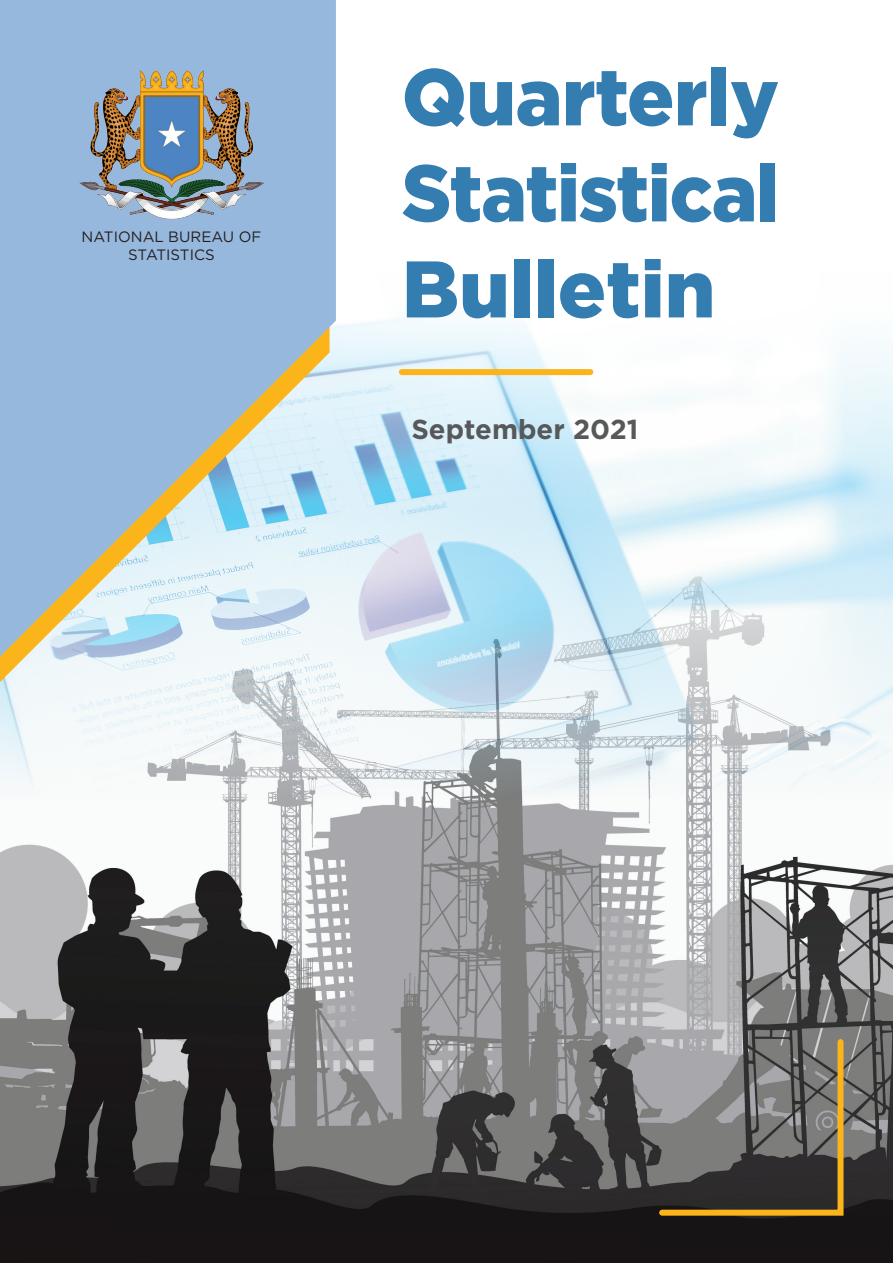
<style>
.page{position:relative;width:893px;height:1263px;background:#fff}
.page>*{position:absolute;margin:0;border:0;box-sizing:border-box;transform-origin:0 0}
.t1{font:900 79.95px/96px "Gotham";letter-spacing:-.005em;color:#347db1;text-align:justify}
.t2{font:700 27.45px "Gotham";color:#57585a}
.t3{font:15px/18px "Gotham";color:#231f20;text-align:center}
</style>
<div class="page">
<img style="left:336px;top:315px;width:557px;height:60px">
<img style="left:0;top:375px;width:893px;height:888px">
<svg style="left:0;top:656px;width:330px;height:26px;fill:#f1f8fa"></svg>
<svg style="left:0;top:0;width:336px;height:656px;background:#aac4da"></svg>
<img style="left:71px;top:56px;width:201px;height:174px">
<svg style="left:656px;top:1036px;width:190px;height:183px;background:#736e66"></svg>
<div style="left:402px;top:369px;width:188px;height:6px;background:#fbb51a"></div>
<p class="t3" style="left:82px;top:227px;width:181px">NATIONAL BUREAU OF<br>STATISTICS</p>
<p class="t1" style="left:402px;top:48px;width:379px">Quarterly Statistical Bulletin</p>
<p class="t2" style="left:411px;top:411px;width:229px">September 2021</p>
</div>
